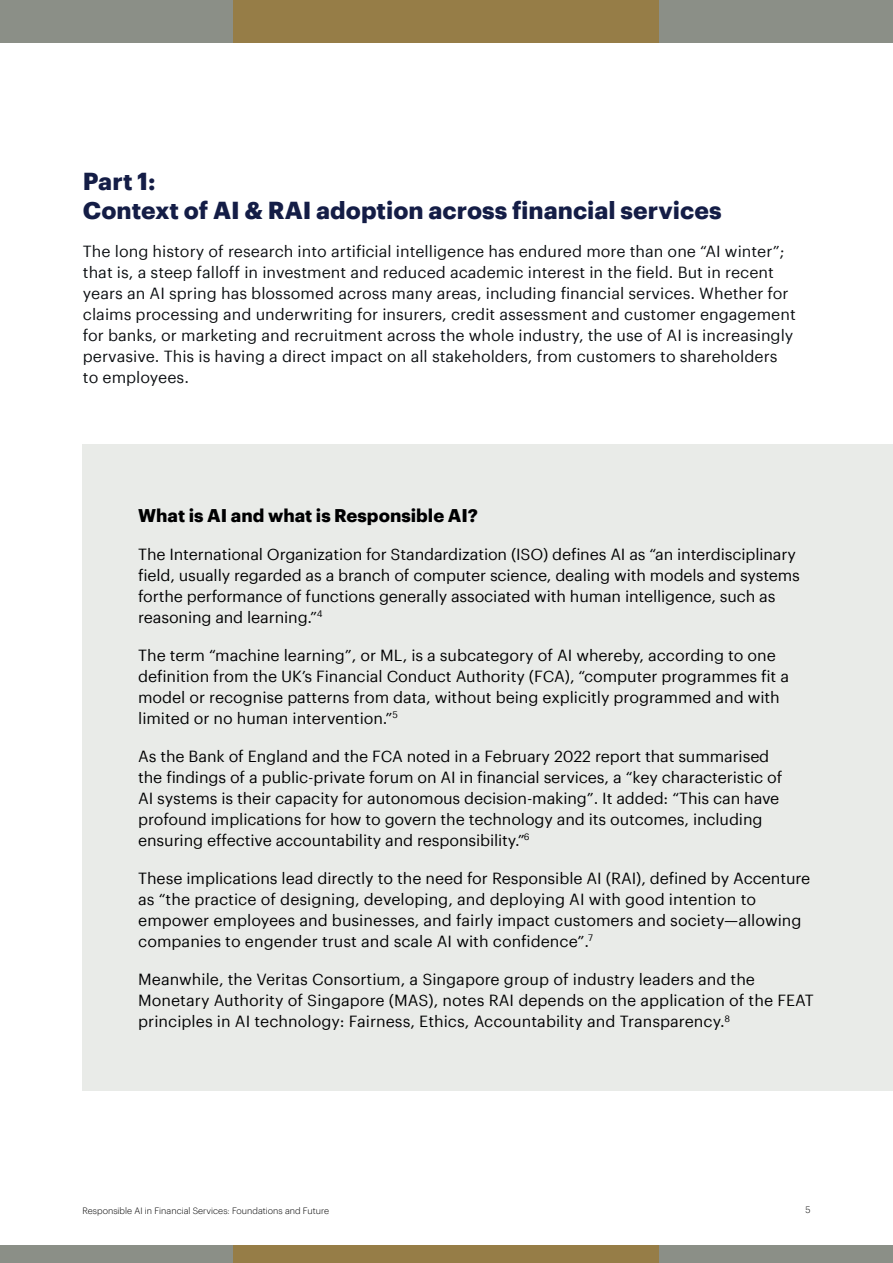
<style>
.page{position:relative;width:893px;height:1263px;background:#fff}
.page>*{position:absolute;margin:0;border:0;box-sizing:border-box;transform-origin:0 0}
.t1{font:700 24px/28.8px "Graphik";color:#141d46}
.t2{font:700 18px "Graphik";color:#000001}
.t3{font:15.75px/21px "Graphik";letter-spacing:-.005em;color:#000001}
.t4{font:15.75px/21px "Graphik";color:#0b0e11}
.t5{font:300 9px "Graphik";color:#000001}
</style>
<div class="page">
<div style="left:82px;top:444px;width:811px;height:647px;background:#e9ebe8"></div>
<div style="left:0;top:0;width:893px;height:43px;background:#8b8f87"></div>
<div style="left:234px;top:0;width:425px;height:43px;background:#967d47"></div>
<div style="left:0;top:1246px;width:893px;height:17px;background:#8b8f87"></div>
<div style="left:234px;top:1246px;width:425px;height:17px;background:#967d47"></div>
<h1 class="t1" style="left:83px;top:165px;width:640px">Part 1:<br>Context of AI &amp; RAI adoption across financial services</h1>
<p class="t4" style="left:83px;top:239px;width:714px">The long history of research into artificial intelligence has endured more than one “AI winter”; that is, a steep falloff in investment and reduced academic interest in the field. But in recent years an AI spring has blossomed across many areas, including financial services. Whether for claims processing and underwriting for insurers, credit assessment and customer engagement for banks, or marketing and recruitment across the whole industry, the use of AI is increasingly pervasive. This is having a direct impact on all stakeholders, from customers to shareholders to employees.</p>
<p class="t2" style="left:138px;top:501px;width:341px">What is AI and what is Responsible AI?</p>
<p class="t3" style="left:138px;top:542px;width:663px">The International Organization for Standardization (ISO) defines AI as “an interdisciplinary field, usually regarded as a branch of computer science, dealing with models and systems forthe performance of functions generally associated with human intelligence, such as reasoning and learning.”<sup>4</sup></p>
<p class="t3" style="left:138px;top:643px;width:652px">The term “machine learning”, or ML, is a subcategory of AI whereby, according to one definition from the UK’s Financial Conduct Authority (FCA), “computer programmes fit a model or recognise patterns from data, without being explicitly programmed and with limited or no human intervention.”<sup>5</sup></p>
<p class="t3" style="left:138px;top:744px;width:646px">As the Bank of England and the FCA noted in a February 2022 report that summarised the findings of a public-private forum on AI in financial services, a “key characteristic of AI systems is their capacity for autonomous decision-making”. It added: “This can have profound implications for how to govern the technology and its outcomes, including ensuring effective accountability and responsibility.”<sup>6</sup></p>
<p class="t3" style="left:138px;top:866px;width:674px">These implications lead directly to the need for Responsible AI (RAI), defined by Accenture as “the practice of designing, developing, and deploying AI with good intention to empower employees and businesses, and fairly impact customers and society—allowing companies to engender trust and scale AI with confidence”.<sup>7</sup></p>
<p class="t3" style="left:138px;top:967px;width:677px">Meanwhile, the Veritas Consortium, a Singapore group of industry leaders and the<br>Monetary Authority of Singapore (MAS), notes RAI depends on the application of the FEAT principles in AI technology: Fairness, Ethics, Accountability and Transparency.<sup>8</sup></p>
<p class="t5" style="left:82px;top:1204px;width:248px">Responsible AI in Financial Services: Foundations and Future</p>
<p class="t5" style="left:806px;top:1203px;width:7px">5</p>
</div>
